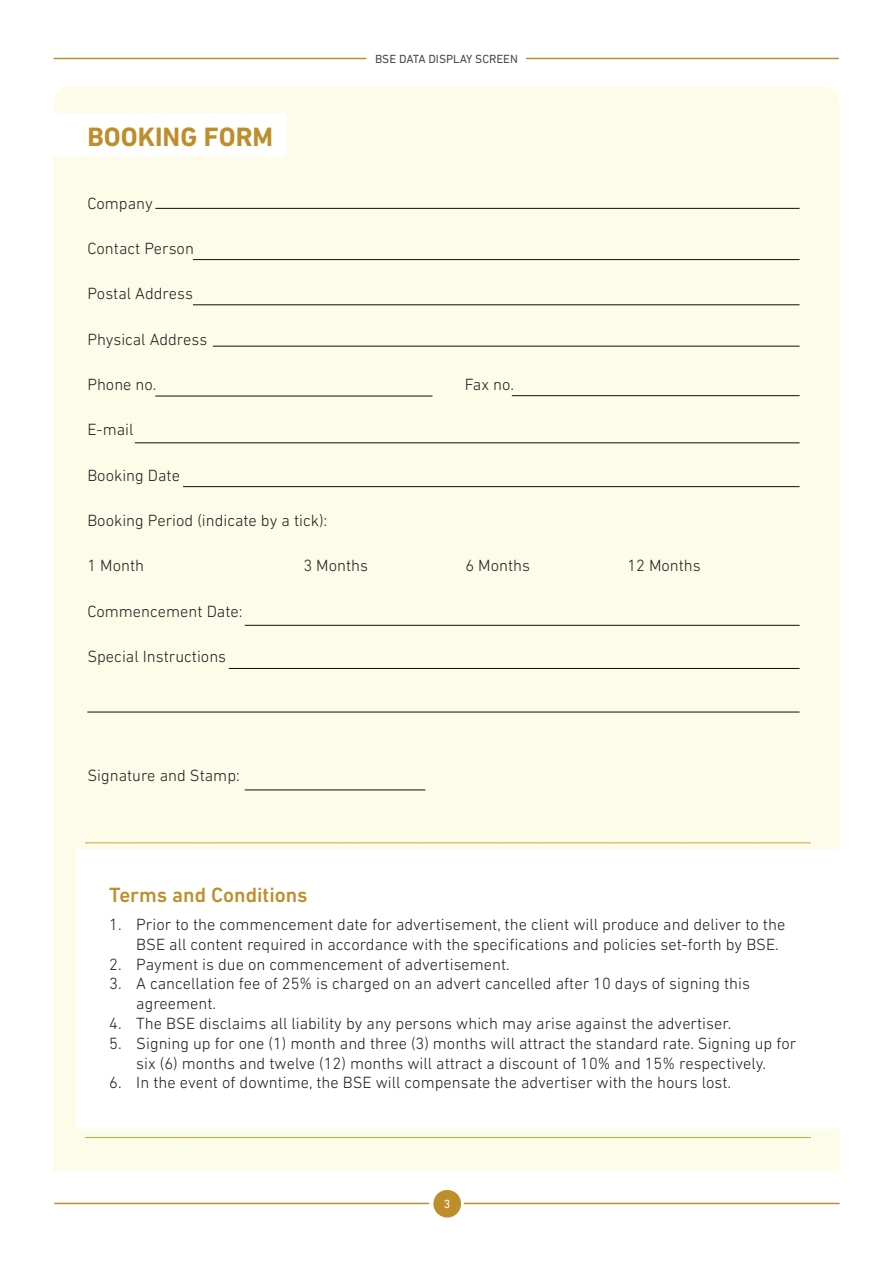
<style>
.page{position:relative;width:893px;height:1263px;background:#fff}
.page>*{position:absolute;margin:0;border:0;box-sizing:border-box;transform-origin:0 0}
.t1{font:700 27px "DIN Next LT Pro";color:#bf8e2c}
.t2{font:500 21px "DIN Next LT Pro";color:#bf8e2c}
.t3{font:300 16.5px/19.8px "DIN Next LT Pro";color:#211d1f}
.t4{font:12px "DIN Next LT Pro";color:#4b4c4d}
.t5{font:12px "DIN Next LT Pro";color:#fff}
</style>
<div class="page">
<div style="left:433px;top:1190px;width:28px;height:27px;background:#bf8e2c;border-radius:50%"></div>
<hr style="left:54px;top:58px;width:312px;height:1px;background:#bf8e2c">
<hr style="left:55px;top:1203px;width:374px;height:1px;background:#bf8e2c">
<hr style="left:526px;top:58px;width:312px;height:1px;background:#bf8e2c">
<hr style="left:464px;top:1203px;width:375px;height:1px;background:#bf8e2c">
<div style="left:53px;top:86px;width:787px;height:1085px;background:#fdfce8"></div>
<svg style="left:86px;top:843px;width:724px;height:1px"></svg>
<svg style="left:86px;top:1137px;width:724px;height:1px"></svg>
<div style="left:24px;top:113px;width:262px;height:44px;background:#fff"></div>
<div style="left:77px;top:849px;width:816px;height:279px;background:#fff"></div>
<hr style="left:155px;top:208px;width:645px;height:1px;background:#170c00">
<hr style="left:193px;top:259px;width:607px;height:1px;background:#170c00">
<hr style="left:193px;top:305px;width:607px;height:1px;background:#170c00">
<hr style="left:183px;top:486px;width:617px;height:1px;background:#170c00">
<hr style="left:245px;top:625px;width:555px;height:1px;background:#170c00">
<hr style="left:229px;top:668px;width:571px;height:1px;background:#170c00">
<hr style="left:87px;top:712px;width:713px;height:1px;background:#170c00">
<hr style="left:245px;top:790px;width:180px;height:1px;background:#170c00">
<hr style="left:213px;top:346px;width:587px;height:1px;background:#170c00">
<hr style="left:512px;top:395px;width:288px;height:1px;background:#170c00">
<hr style="left:155px;top:396px;width:277px;height:1px;background:#170c00">
<hr style="left:135px;top:443px;width:665px;height:1px;background:#170c00">
<h1 class="t1" style="left:87px;top:121px;width:187px">BOOKING FORM</h1>
<p class="t4" style="left:375px;top:52px;width:144px">BSE DATA DISPLAY SCREEN</p>
<p class="t3" style="left:87px;top:193px;width:67px">Company</p>
<p class="t3" style="left:87px;top:238px;width:108px">Contact Person</p>
<p class="t3" style="left:87px;top:284px;width:107px">Postal Address</p>
<p class="t3" style="left:87px;top:329px;width:122px">Physical Address</p>
<p class="t3" style="left:87px;top:374px;width:71px">Phone no.</p>
<p class="t3" style="left:465px;top:374px;width:51px">Fax no.</p>
<p class="t3" style="left:87px;top:420px;width:48px">E-mail</p>
<p class="t3" style="left:87px;top:465px;width:94px">Booking Date</p>
<p class="t3" style="left:87px;top:510px;width:241px">Booking Period (indicate by a tick):</p>
<p class="t3" style="left:87px;top:555px;width:58px">1 Month</p>
<p class="t3" style="left:303px;top:555px;width:66px">3 Months</p>
<p class="t3" style="left:465px;top:555px;width:66px">6 Months</p>
<p class="t3" style="left:627px;top:555px;width:75px">12 Months</p>
<p class="t3" style="left:87px;top:601px;width:157px">Commencement Date:</p>
<p class="t3" style="left:87px;top:646px;width:140px">Special Instructions</p>
<p class="t3" style="left:87px;top:765px;width:154px">Signature and Stamp:</p>
<p class="t2" style="left:109px;top:882px;width:200px">Terms and Conditions</p>
<p class="t3" style="left:136px;top:914px;width:650px;text-indent:-27px">1. Prior to the commencement date for advertisement, the client will produce and deliver to the<br>BSE all content required in accordance with the specifications and policies set-forth by BSE.</p>
<p class="t3" style="left:109px;top:954px;width:402px">2. Payment is due on commencement of advertisement.</p>
<p class="t3" style="left:136px;top:974px;width:615px;text-indent:-27px">3. A cancellation fee of 25% is charged on an advert cancelled after 10 days of signing this agreement.</p>
<p class="t3" style="left:109px;top:1013px;width:624px">4. The BSE disclaims all liability by any persons which may arise against the advertiser.</p>
<p class="t3" style="left:109px;top:1033px;width:688px;text-align:center">5. Signing up for one (1) month and three (3) months will attract the standard rate. Signing up for six (6) months and twelve (12) months will attract a discount of 10% and 15% respectively.</p>
<p class="t3" style="left:109px;top:1073px;width:623px">6. In the event of downtime, the BSE will compensate the advertiser with the hours lost.</p>
<p class="t5" style="left:444px;top:1197px;width:8px">3</p>
</div>
